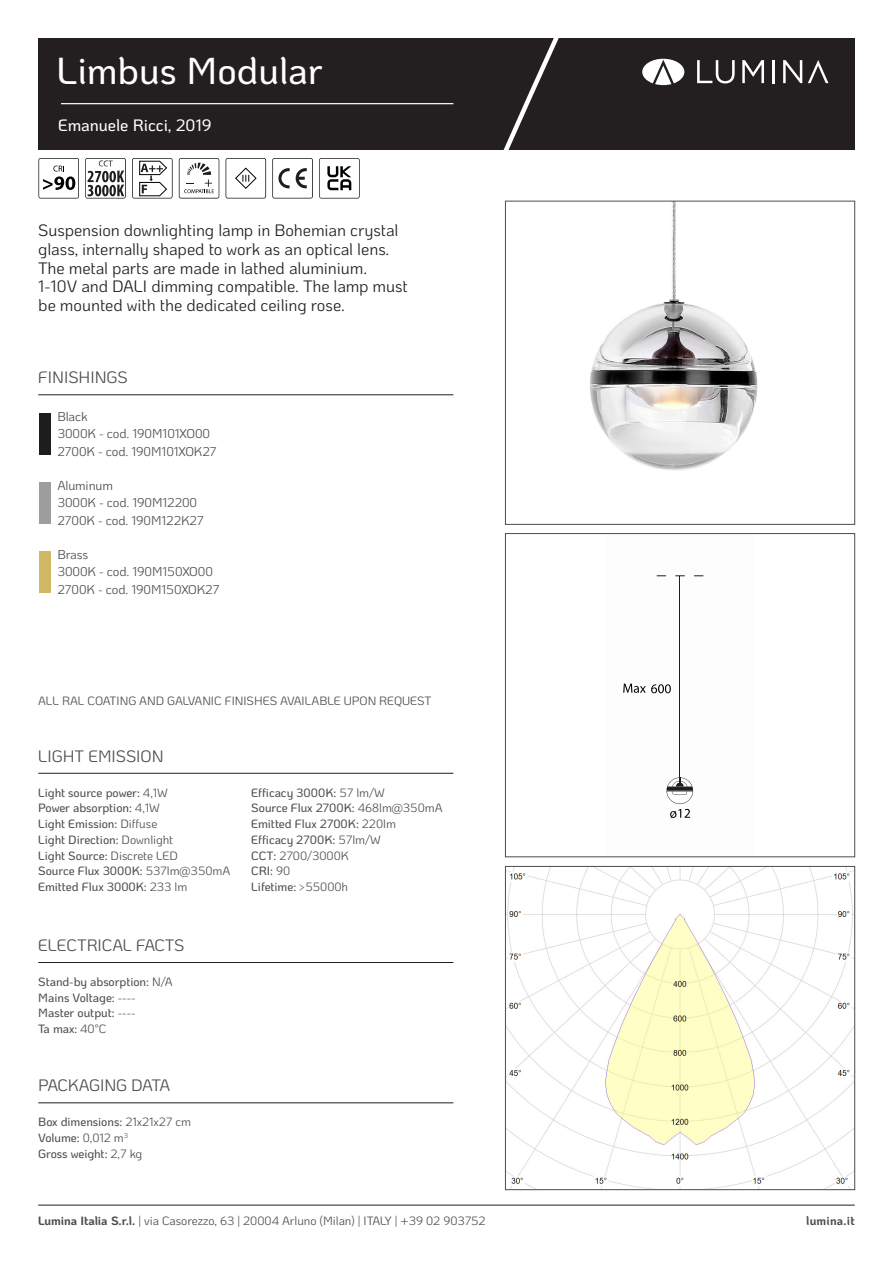
<style>
.page{position:relative;width:893px;height:1263px;background:#fff}
.page>*{position:absolute;margin:0;border:0;box-sizing:border-box;transform-origin:0 0}
.t1{font:500 37.5px "Ko Ho";color:#fff}
.t2{font:16.5px/18.8px "Ko Ho";letter-spacing:-.005em;color:#231f20}
.t3{font:16.5px "Ko Ho";color:#4b4c4d}
.t4{font:500 16.5px "Ko Ho";color:#fff}
.t5{font:16.5px "Ko Ho";letter-spacing:-.035em;color:#4b4c4d}
.t6{font:12.75px/17.2px "Ko Ho";letter-spacing:-.005em;color:#4b4c4d}
.t7{font:500 12px/15.8px "Ko Ho";letter-spacing:-.005em;color:#4b4c4d}
.t8{font:12px "Ko Ho";color:#4b4c4d}
.t9{font:700 12px "Ko Ho";letter-spacing:.015em;color:#4b4c4d}
.s1{font-weight:400}
.s2{font-weight:700}
</style>
<div class="page">
<div style="left:38px;top:38px;width:817px;height:112px;background:#231f20"></div>
<hr style="left:38px;top:1205px;width:817px;height:1px;background:#231f20">
<hr style="left:38px;top:394px;width:415px;height:1px;background:#231f20">
<hr style="left:38px;top:773px;width:415px;height:1px;background:#231f20">
<hr style="left:38px;top:962px;width:415px;height:1px;background:#231f20">
<hr style="left:38px;top:1102px;width:415px;height:1px;background:#231f20">
<svg style="left:642px;top:59px;width:42px;height:26px"></svg>
<svg style="left:697px;top:60px;width:38px;height:23px"></svg>
<svg style="left:742px;top:60px;width:22px;height:23px"></svg>
<hr style="left:772px;top:60px;width:3px;height:23px;background:#fff">
<svg style="left:783px;top:60px;width:19px;height:23px"></svg>
<svg style="left:808px;top:60px;width:20px;height:23px"></svg>
<svg style="left:657px;top:575px;width:46px;height:1px"></svg>
<hr style="left:679px;top:576px;width:1px;height:201px;background:#1d1d1b">
<svg style="left:623px;top:684px;width:48px;height:9px"></svg>
<svg style="left:666px;top:777px;width:27px;height:41px"></svg>
<div style="left:505px;top:533px;width:350px;height:324px;border:1px solid #4b4c4d"></div>
<img style="left:507px;top:868px;width:346px;height:320px">
<div style="left:505px;top:866px;width:350px;height:324px;border:1px solid #4b4c4d"></div>
<img style="left:590px;top:203px;width:168px;height:268px">
<div style="left:505px;top:201px;width:350px;height:323px;border:1px solid #4b4c4d"></div>
<div style="left:39px;top:413px;width:11px;height:42px;background:#1d1d1b"></div>
<div style="left:39px;top:482px;width:11px;height:42px;background:#9d9d9c"></div>
<div style="left:39px;top:551px;width:11px;height:42px;background:#d1b867"></div>
<hr style="left:61px;top:103px;width:392px;height:1px;background:#fff">
<svg style="left:503px;top:38px;width:56px;height:112px"></svg>
<svg style="left:38px;top:158px;width:41px;height:40px"></svg>
<svg style="left:85px;top:158px;width:41px;height:40px"></svg>
<svg style="left:132px;top:158px;width:41px;height:40px"></svg>
<svg style="left:179px;top:158px;width:40px;height:40px"></svg>
<svg style="left:226px;top:158px;width:40px;height:40px"></svg>
<svg style="left:272px;top:158px;width:41px;height:40px"></svg>
<svg style="left:319px;top:158px;width:41px;height:40px"></svg>
<h1 class="t1" style="left:57px;top:41px;width:267px">Limbus Modular</h1>
<h2 class="t4" style="left:58px;top:112px;width:155px">Emanuele Ricci, 2019</h2>
<p class="t2" style="left:38px;top:221px;width:371px">Suspension downlighting lamp in Bohemian crystal glass, internally shaped to work as an optical lens.<br>The metal parts are made in lathed aluminium.<br>1-10V and DALI dimming compatible. The lamp must be mounted with the dedicated ceiling rose.</p>
<h2 class="t3" style="left:38px;top:365px;width:91px">FINISHINGS</h2>
<p class="t6" style="left:57px;top:408px;width:161px">Black<br>3000K - cod. 190M101XO00<br>2700K - cod. 190M101XOK27</p>
<p class="t6" style="left:57px;top:477px;width:148px">Aluminum<br>3000K - cod. 190M12200<br>2700K - cod. 190M122K27</p>
<p class="t6" style="left:57px;top:546px;width:164px">Brass<br>3000K - cod. 190M150XO00<br>2700K - cod. 190M150XOK27</p>
<p class="t8" style="left:38px;top:692px;width:395px">ALL RAL COATING AND GALVANIC FINISHES AVAILABLE UPON REQUEST</p>
<h2 class="t3" style="left:38px;top:743px;width:127px">LIGHT EMISSION</h2>
<p class="t7" style="left:38px;top:785px;width:194px">Light source power: <span class="s1">4,1W<br></span>Power absorption: <span class="s1">4,1W<br></span>Light Emission: <span class="s1">Diffuse<br></span>Light Direction: <span class="s1">Downlight<br></span>Light Source: <span class="s1">Discrete LED<br></span>Source Flux 3000K: <span class="s1">537lm@350mA<br></span>Emitted Flux 3000K: <span class="s1">233 lm</span></p>
<p class="t7" style="left:251px;top:785px;width:193px">Efficacy 3000K: <span class="s1">57 lm/W<br></span>Source Flux 2700K: <span class="s1">468lm@350mA<br></span>Emitted Flux 2700K: <span class="s1">220lm<br></span>Efficacy 2700K: <span class="s1">57lm/W<br></span>CCT: <span class="s1">2700/3000K<br></span>CRI: <span class="s1">90<br></span>Lifetime: <span class="s1">&gt;55000h</span></p>
<h2 class="t3" style="left:38px;top:932px;width:148px">ELECTRICAL FACTS</h2>
<p class="t7" style="left:38px;top:974px;width:136px">Stand-by absorption: <span class="s1">N/A<br></span>Mains Voltage: <span class="s1">----<br></span>Master output: <span class="s1">----<br></span>Ta max: <span class="s1">40°C</span></p>
<h2 class="t5" style="left:38px;top:1073px;width:133px">PACKAGING DATA</h2>
<p class="t7" style="left:38px;top:1114px;width:154px">Box dimensions: <span class="s1">21x21x27 cm<br></span>Volume: <span class="s1">0,012 m</span><sup>3<br></sup>Gross weight: <span class="s1">2,7 kg</span></p>
<p class="t8" style="left:38px;top:1211px;width:449px"><span class="s2">Lumina Italia S.r.l.</span> | via Casorezzo, 63 | 20004 Arluno (Milan) | ITALY | +39 02 903752</p>
<p class="t9" style="left:806px;top:1210px;width:50px">lumina.it</p>
</div>
